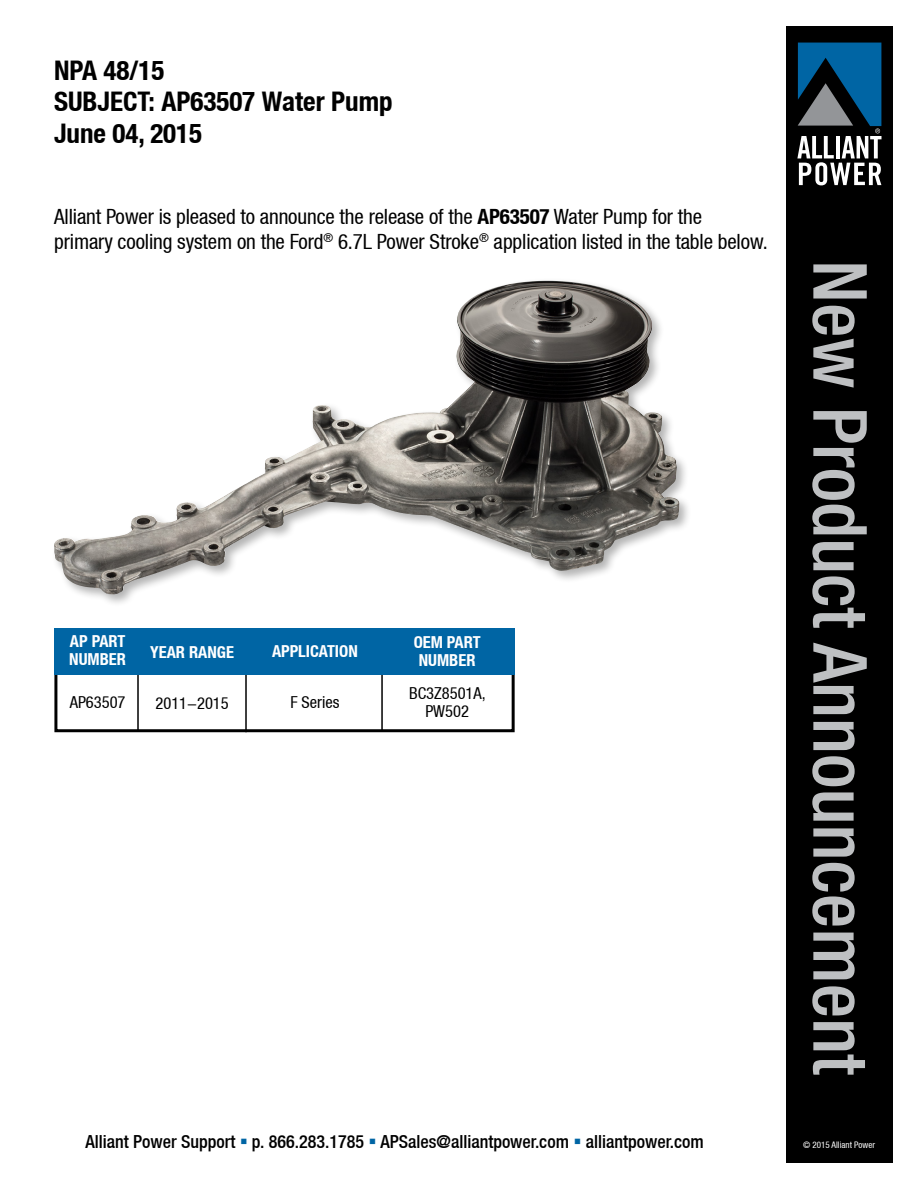
<style>
.page{position:relative;width:918px;height:1188px;background:#fff}
.page>*{position:absolute;margin:0;border:0;box-sizing:border-box;transform-origin:0 0}
.t1{font:700 condensed 27px/31.5px "Helvetica Neue LT";color:#000}
.t2{font:condensed 21px/25.2px "Helvetica Neue LT";letter-spacing:-.005em;color:#000}
.t3{font:500 condensed 18px "Helvetica Neue LT";color:#000}
.t4{font:700 condensed 16.5px/18px "Helvetica Neue LT";color:#fff}
.t5{font:condensed 16.5px/18px "Helvetica Neue LT";color:#000;text-align:center}
.t6{font:condensed 9px "Helvetica Neue LT";color:#fff}
.s1{font-weight:700}
.s2{color:#0065a4}
</style>
<div class="page">
<div style="left:786px;top:26px;width:107px;height:1137px;background:#000"></div>
<svg style="left:813px;top:264px;width:54px;height:35px"></svg>
<svg style="left:812px;top:306px;width:43px;height:82px"></svg>
<svg style="left:812px;top:411px;width:55px;height:123px"></svg>
<svg style="left:812px;top:542px;width:42px;height:28px"></svg>
<svg style="left:812px;top:576px;width:53px;height:52px"></svg>
<svg style="left:813px;top:643px;width:54px;height:71px"></svg>
<svg style="left:813px;top:722px;width:42px;height:28px"></svg>
<svg style="left:812px;top:756px;width:43px;height:30px"></svg>
<svg style="left:812px;top:792px;width:42px;height:29px"></svg>
<svg style="left:813px;top:828px;width:42px;height:29px"></svg>
<svg style="left:812px;top:863px;width:43px;height:63px"></svg>
<svg style="left:813px;top:933px;width:42px;height:46px"></svg>
<svg style="left:812px;top:986px;width:43px;height:29px"></svg>
<svg style="left:813px;top:1022px;width:52px;height:53px"></svg>
<svg style="left:797px;top:43px;width:84px;height:142px"></svg>
<div style="left:51px;top:278px;width:641px;height:329px;background:#000;opacity:.3"></div>
<img style="left:54px;top:281px;width:485px;height:282px">
<hr style="left:137px;top:667px;width:2px;height:65px;background:#000">
<hr style="left:245px;top:668px;width:2px;height:64px;background:#000">
<div style="left:54px;top:644px;width:461px;height:88px;border:3px solid #000"></div>
<hr style="left:381px;top:670px;width:2px;height:61px;background:#000">
<div style="left:54px;top:629px;width:461px;height:46px;background:#0065a4"></div>
<p class="t1" style="left:54px;top:54px;width:340px">NPA 48/15<br>SUBJECT: AP63507 Water Pump<br>June 04, 2015</p>
<p class="t2" style="left:54px;top:204px;width:715px">Alliant Power is pleased to announce the release of the <span class="s1">AP63507</span> Water Pump for the<br>primary cooling system on the Ford<sup>®</sup> 6.7L Power Stroke<sup>®</sup> application listed in the table below.</p>
<p class="t4" style="left:69px;top:632px;width:58px">AP PART<br>NUMBER</p>
<p class="t5" style="left:70px;top:693px;width:57px">AP63507</p>
<p class="t4" style="left:150px;top:643px;width:85px">YEAR RANGE</p>
<p class="t5" style="left:156px;top:694px;width:75px">2011-2015</p>
<p class="t4" style="left:272px;top:642px;width:87px">APPLICATION</p>
<p class="t5" style="left:290px;top:693px;width:51px">F Series</p>
<p class="t4" style="left:414px;top:633px;width:68px;text-align:center">OEM PART<br>NUMBER</p>
<p class="t5" style="left:409px;top:684px;width:78px">BC3Z8501A,<br>PW502</p>
<p class="t3" style="left:85px;top:1130px;width:620px">Alliant Power Support <span class="s2">▪</span> p. 866.283.1785 <span class="s2">▪</span> APSales@alliantpower.com <span class="s2">▪</span> alliantpower.com</p>
<p class="t6" style="left:803px;top:1140px;width:73px">© 2015 Alliant Power</p>
</div>
